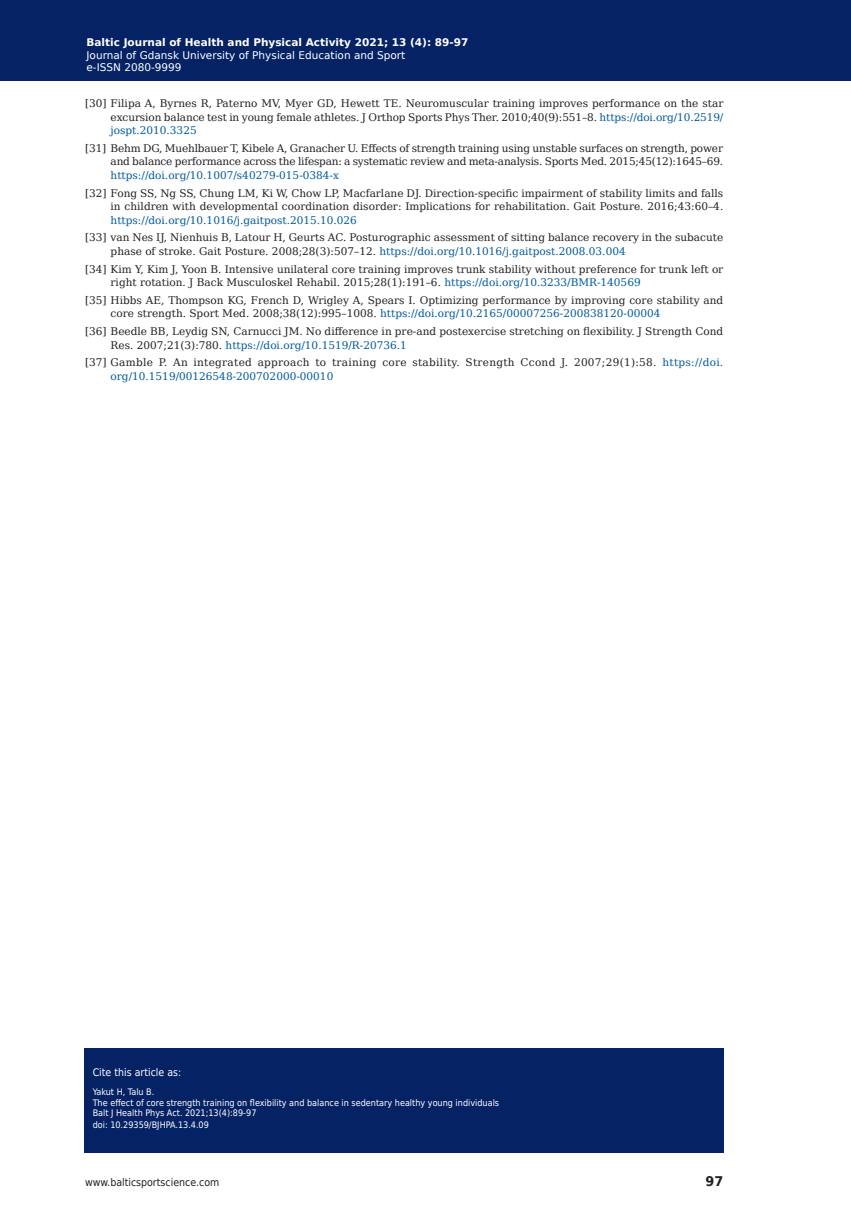
<style>
.page{position:relative;width:851px;height:1212px;background:#fff}
.page>*{position:absolute;margin:0;border:0;box-sizing:border-box;transform-origin:0 0}
.t1{font:700 13.35px "DejaVu Sans";color:#231f20;scale:.96 1}
.t2{font:10.5px/13.5px "DejaVu Serif";color:#231f20}
.t3{font:10.5px/13.5px "DejaVu Serif";letter-spacing:.025em;color:#231f20}
.t4{font:10.5px "DejaVu Serif";color:#01599c}
.t5{font:10.5px/12.6px "DejaVu Sans";color:#fff}
.t6{font:700 10.5px "DejaVu Sans";color:#fff}
.t7{font:10.5px "DejaVu Sans Condensed";color:#231f20}
.t8{font:10.5px "DejaVu Sans Condensed";color:#fff}
.t9{font:9px/10.5px "DejaVu Sans Condensed";color:#fff}
.s1{color:#01599c}
</style>
<div class="page">
<div style="left:0;top:0;width:850px;height:80px;background:#052265"></div>
<div style="left:84px;top:1048px;width:639px;height:104px;background:#052265"></div>
<p class="t6" style="left:86px;top:34px;width:383px">Baltic Journal of Health and Physical Activity 2021; 13 (4): 89-97</p>
<p class="t5" style="left:86px;top:48px;width:320px">Journal of Gdansk University of Physical Education and Sport e-ISSN 2080-9999</p>
<p class="t2" style="left:111px;top:96px;width:614px;text-align:justify;text-indent:-26px">[30] Filipa A, Byrnes R, Paterno MV, Myer GD, Hewett TE. Neuromuscular training improves performance on the star excursion balance test in young female athletes. J Orthop Sports Phys Ther. 2010;40(9):551–8. <span class="s1">https://doi.org/10.2519/ jospt.2010.3325</span></p>
<p class="t2" style="left:85px;top:140px;width:639px;text-align:right">[31] Behm DG, Muehlbauer T, Kibele A, Granacher U. Effects of strength training using unstable surfaces on strength, power and balance performance across the lifespan: a systematic review and meta-analysis. Sports Med. 2015;45(12):1645–69.</p>
<p class="t4" style="left:111px;top:166px;width:230px">https://doi.org/10.1007/s40279-015-0384-x</p>
<p class="t2" style="left:85px;top:185px;width:639px;text-align:right">[32] Fong SS, Ng SS, Chung LM, Ki W, Chow LP, Macfarlane DJ. Direction-specific impairment of stability limits and falls in children with developmental coordination disorder: Implications for rehabilitation. Gait Posture. 2016;43:60–4.</p>
<p class="t4" style="left:111px;top:211px;width:248px">https://doi.org/10.1016/j.gaitpost.2015.10.026</p>
<p class="t2" style="left:111px;top:230px;width:614px;text-indent:-26px">[33] van Nes IJ, Nienhuis B, Latour H, Geurts AC. Posturographic assessment of sitting balance recovery in the subacute phase of stroke. Gait Posture. 2008;28(3):507–12. <span class="s1">https://doi.org/10.1016/j.gaitpost.2008.03.004</span></p>
<p class="t2" style="left:111px;top:261px;width:614px;text-indent:-26px">[34] Kim Y, Kim J, Yoon B. Intensive unilateral core training improves trunk stability without preference for trunk left or right rotation. J Back Musculoskel Rehabil. 2015;28(1):191–6. <span class="s1">https://doi.org/10.3233/BMR-140569</span></p>
<p class="t2" style="left:111px;top:292px;width:614px;text-indent:-26px">[35] Hibbs AE, Thompson KG, French D, Wrigley A, Spears I. Optimizing performance by improving core stability and core strength. Sport Med. 2008;38(12):995–1008. <span class="s1">https://doi.org/10.2165/00007256-200838120-00004</span></p>
<p class="t2" style="left:111px;top:324px;width:614px;text-indent:-26px">[36] Beedle BB, Leydig SN, Carnucci JM. No difference in pre-and postexercise stretching on flexibility. J Strength Cond<br>Res. 2007;21(3):780. <span class="s1">https://doi.org/10.1519/R-20736.1</span></p>
<p class="t3" style="left:111px;top:355px;width:614px;text-indent:-26px">[37] Gamble P. An integrated approach to training core stability. Strength Ccond J. 2007;29(1):58. <span class="s1">https://doi. org/10.1519/00126548-200702000-00010</span></p>
<p class="t8" style="left:93px;top:1064px;width:90px">Cite this article as:</p>
<p class="t9" style="left:93px;top:1086px;width:408px">Yakut H, Talu B.<br>The effect of core strength training on flexibility and balance in sedentary healthy young individuals<br>Balt J Health Phys Act. 2021;13(4):89-97</p>
<p class="t9" style="left:93px;top:1119px;width:118px">doi: 10.29359/BJHPA.13.4.09</p>
<p class="t7" style="left:85px;top:1174px;width:136px">www.balticsportscience.com</p>
<p class="t1" style="left:705px;top:1170px;width:20px">97</p>
</div>
